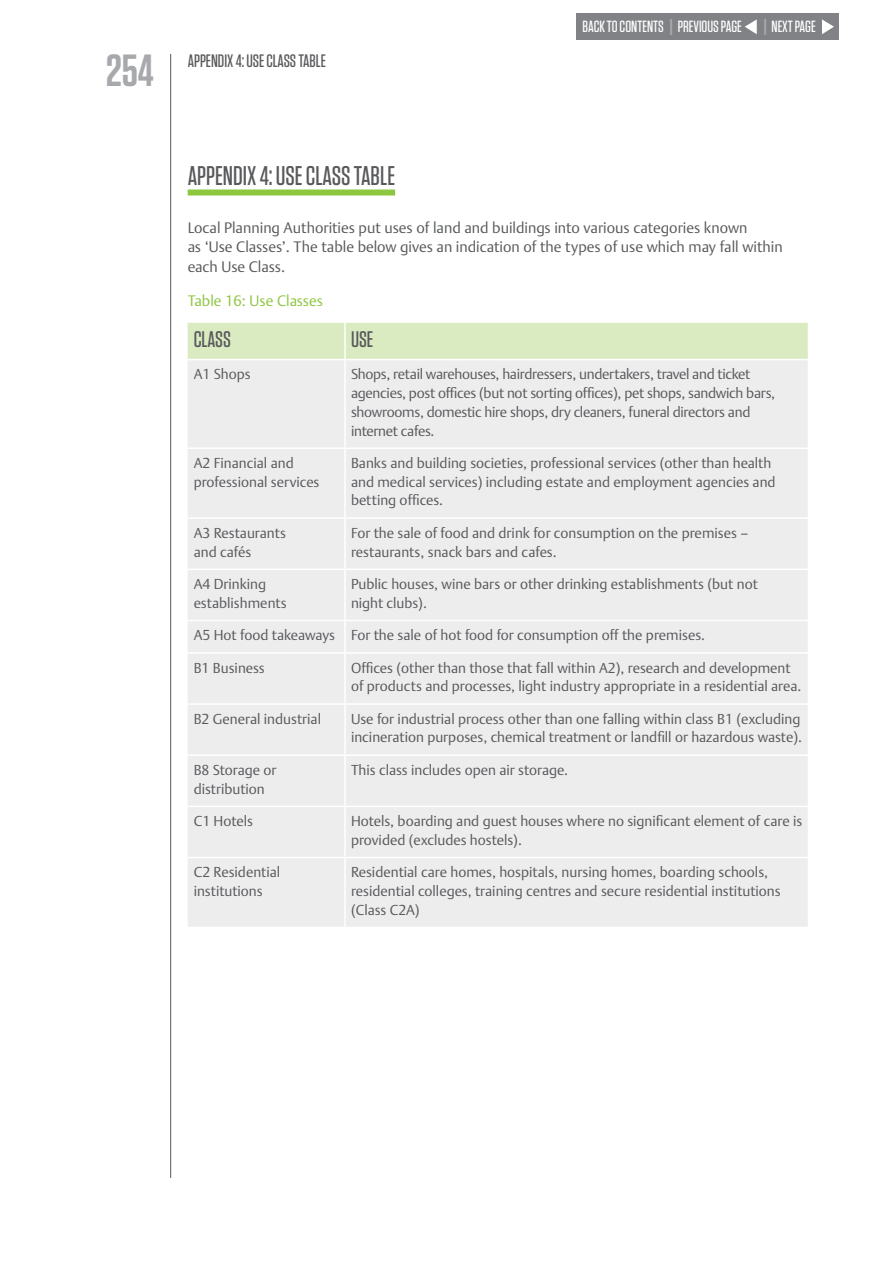
<style>
.page{position:relative;width:893px;height:1263px;background:#fff}
.page>*{position:absolute;margin:0;border:0;box-sizing:border-box;transform-origin:0 0}
.t1{font:600 45px "Tungsten";color:#a7a9ac}
.SECTION_SUB_HEADING{font:500 27px "Tungsten";color:#58595b}
.TABLE_COLUMN_HEADING{font:500 22.5px "Tungsten";color:#58595b}
.t2{font:500 18px "Tungsten";color:#58595b}
.t3{font:500 16.2px "Tungsten";color:#fff}
.SECTION_BODY_COPY_2N{font:300 15px/19.5px "DTL Argo TOT";color:#58595b}
.TABLE_HEADING__Brigh{font:300 15px "DTL Argo TOT";color:#8dc63f}
.TABLE_SA_BODY_COPY{font:300 14.25px/18.8px "DTL Argo TOT";color:#58595b}
.TABLE_SA_BODY_COPY-2{font:300 14.25px/18.8px "DTL Argo TOT";letter-spacing:-.02em;color:#58595b}
.s1{font-size:22.95px;color:#a7a9ac}
</style>
<div class="page">
<hr style="left:170px;top:54px;width:1px;height:1124px;background:#58595b">
<div style="left:188px;top:323px;width:620px;height:36px;background:#daebc1"></div>
<div style="left:188px;top:360px;width:620px;height:567px;background:#ededee"></div>
<hr style="left:344px;top:323px;width:2px;height:36px;background:#fff">
<hr style="left:344px;top:360px;width:2px;height:87px;background:#fff">
<hr style="left:188px;top:447px;width:157px;height:2px;background:#fff">
<hr style="left:345px;top:447px;width:464px;height:2px;background:#fff">
<hr style="left:344px;top:449px;width:2px;height:68px;background:#fff">
<hr style="left:188px;top:517px;width:157px;height:2px;background:#fff">
<hr style="left:345px;top:517px;width:464px;height:2px;background:#fff">
<hr style="left:344px;top:519px;width:2px;height:50px;background:#fff">
<hr style="left:188px;top:569px;width:157px;height:1px;background:#fff">
<hr style="left:345px;top:569px;width:464px;height:1px;background:#fff">
<hr style="left:344px;top:570px;width:2px;height:50px;background:#fff">
<hr style="left:188px;top:620px;width:157px;height:1px;background:#fff">
<hr style="left:345px;top:620px;width:464px;height:1px;background:#fff">
<hr style="left:344px;top:621px;width:2px;height:31px;background:#fff">
<hr style="left:188px;top:652px;width:157px;height:2px;background:#fff">
<hr style="left:345px;top:652px;width:464px;height:2px;background:#fff">
<hr style="left:344px;top:654px;width:2px;height:49px;background:#fff">
<hr style="left:188px;top:703px;width:157px;height:2px;background:#fff">
<hr style="left:345px;top:703px;width:464px;height:2px;background:#fff">
<hr style="left:344px;top:705px;width:2px;height:49px;background:#fff">
<hr style="left:188px;top:754px;width:157px;height:2px;background:#fff">
<hr style="left:345px;top:754px;width:464px;height:2px;background:#fff">
<hr style="left:344px;top:756px;width:2px;height:50px;background:#fff">
<hr style="left:188px;top:806px;width:157px;height:1px;background:#fff">
<hr style="left:345px;top:806px;width:464px;height:1px;background:#fff">
<hr style="left:344px;top:807px;width:2px;height:50px;background:#fff">
<hr style="left:188px;top:857px;width:157px;height:1px;background:#fff">
<hr style="left:345px;top:857px;width:464px;height:1px;background:#fff">
<hr style="left:344px;top:858px;width:2px;height:69px;background:#fff">
<div style="left:188px;top:189px;width:207px;height:6px;background:#8dc63f"></div>
<div style="left:577px;top:14px;width:262px;height:26px;background:#808285"></div>
<svg style="left:822px;top:19px;width:12px;height:15px"></svg>
<svg style="left:745px;top:19px;width:12px;height:15px"></svg>
<h1 class="t1" style="left:106px;top:42px;width:49px">254</h1>
<p class="t2" style="left:188px;top:49px;width:140px">APPENDIX 4: USE CLASS TABLE</p>
<p class="t3" style="left:582px;top:17px;width:235px">BACK TO CONTENTS <span class="s1">I</span> PREVIOUS PAGE <span class="s1">I</span> NEXT PAGE</p>
<p class="SECTION_SUB_HEADING" style="left:188px;top:159px;width:209px">APPENDIX 4: USE CLASS TABLE</p>
<p class="SECTION_BODY_COPY_2N" style="left:188px;top:218px;width:597px">Local Planning Authorities put uses of land and buildings into various categories known<br>as ‘Use Classes’. The table below gives an indication of the types of use which may fall within each Use Class.</p>
<p class="TABLE_HEADING__Brigh" style="left:188px;top:292px;width:137px">Table 16: Use Classes</p>
<p class="TABLE_COLUMN_HEADING" style="left:194px;top:325px;width:39px">CLASS</p>
<p class="TABLE_COLUMN_HEADING" style="left:351px;top:325px;width:24px">USE</p>
<p class="TABLE_SA_BODY_COPY" style="left:194px;top:365px;width:59px">A1 Shops</p>
<p class="TABLE_SA_BODY_COPY-2" style="left:351px;top:365px;width:426px">Shops, retail warehouses, hairdressers, undertakers, travel and ticket agencies, post offices (but not sorting offices), pet shops, sandwich bars, showrooms, domestic hire shops, dry cleaners, funeral directors and internet cafes.</p>
<p class="TABLE_SA_BODY_COPY" style="left:194px;top:454px;width:127px">A2 Financial and professional services</p>
<p class="TABLE_SA_BODY_COPY" style="left:351px;top:454px;width:426px">Banks and building societies, professional services (other than health and medical services) including estate and employment agencies and betting offices.</p>
<p class="TABLE_SA_BODY_COPY" style="left:194px;top:524px;width:94px">A3 Restaurants and cafés</p>
<p class="TABLE_SA_BODY_COPY" style="left:351px;top:524px;width:399px">For the sale of food and drink for consumption on the premises – restaurants, snack bars and cafes.</p>
<p class="TABLE_SA_BODY_COPY" style="left:194px;top:575px;width:95px">A4 Drinking establishments</p>
<p class="TABLE_SA_BODY_COPY" style="left:351px;top:575px;width:408px">Public houses, wine bars or other drinking establishments (but not night clubs).</p>
<p class="TABLE_SA_BODY_COPY" style="left:194px;top:626px;width:143px">A5 Hot food takeaways</p>
<p class="TABLE_SA_BODY_COPY" style="left:351px;top:626px;width:356px">For the sale of hot food for consumption off the premises.</p>
<p class="TABLE_SA_BODY_COPY" style="left:194px;top:658px;width:73px">B1 Business</p>
<p class="TABLE_SA_BODY_COPY" style="left:351px;top:658px;width:452px">Offices (other than those that fall within A2), research and development of products and processes, light industry appropriate in a residential area.</p>
<p class="TABLE_SA_BODY_COPY" style="left:194px;top:709px;width:129px">B2 General industrial</p>
<p class="TABLE_SA_BODY_COPY" style="left:351px;top:709px;width:453px">Use for industrial process other than one falling within class B1 (excluding incineration purposes, chemical treatment or landfill or hazardous waste).</p>
<p class="TABLE_SA_BODY_COPY" style="left:194px;top:761px;width:84px">B8 Storage or distribution</p>
<p class="TABLE_SA_BODY_COPY" style="left:351px;top:761px;width:218px">This class includes open air storage.</p>
<p class="TABLE_SA_BODY_COPY" style="left:194px;top:812px;width:61px">C1 Hotels</p>
<p class="TABLE_SA_BODY_COPY" style="left:351px;top:812px;width:453px">Hotels, boarding and guest houses where no significant element of care is provided (excludes hostels).</p>
<p class="TABLE_SA_BODY_COPY" style="left:194px;top:863px;width:88px">C2 Residential institutions</p>
<p class="TABLE_SA_BODY_COPY" style="left:351px;top:863px;width:431px">Residential care homes, hospitals, nursing homes, boarding schools, residential colleges, training centres and secure residential institutions (Class C2A)</p>
</div>
